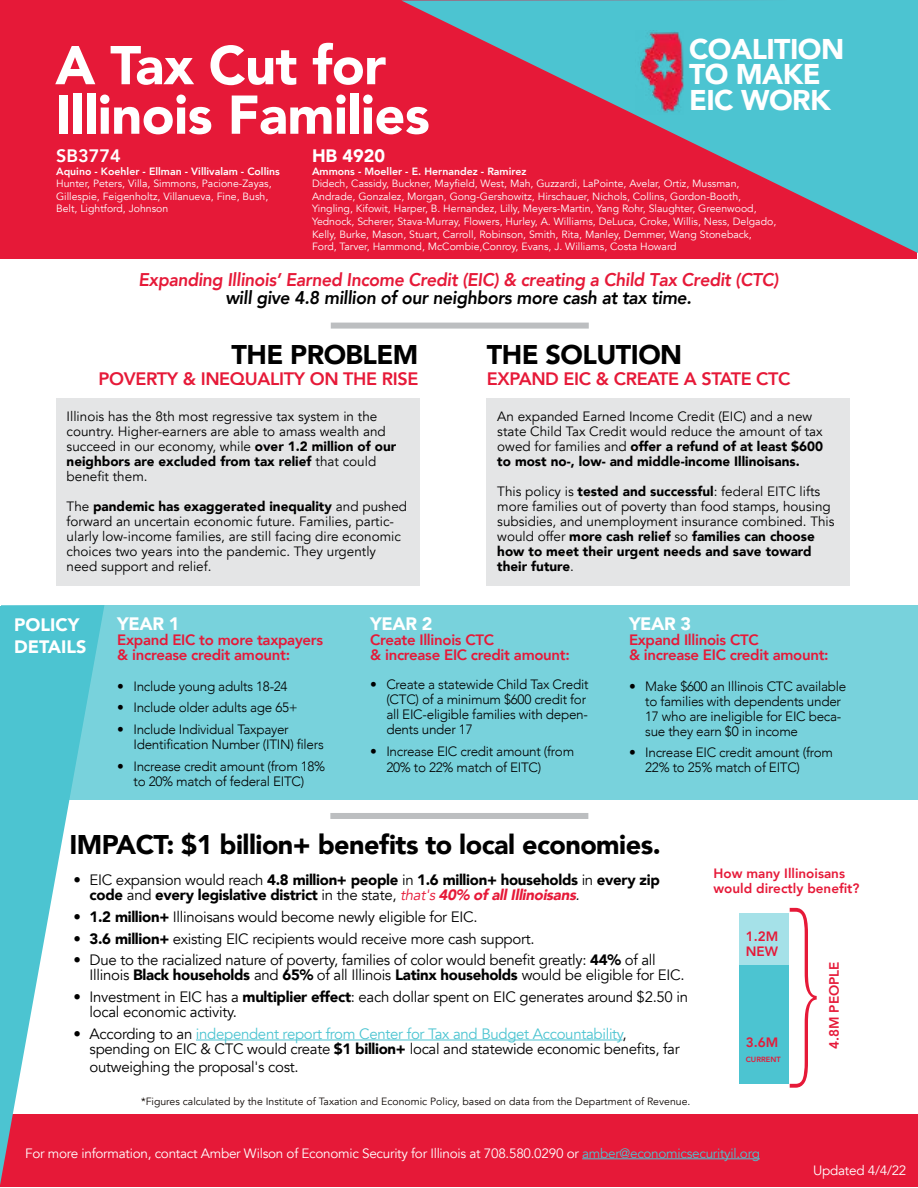
<style>
.page{position:relative;width:918px;height:1188px;background:#fff}
.page>*{position:absolute;margin:0;border:0;box-sizing:border-box;transform-origin:0 0}
.t1{font:200 202.5px "Avenir Next Condensed";color:#e61938;scale:.74 1}
.t2{font:900 54px/49.5px "Avenir";letter-spacing:-.01em;color:#fff}
.t3{font:900 28.5px/25.5px "Avenir";letter-spacing:-.02em;color:#fff}
.t4{font:900 27px "Avenir";letter-spacing:-.02em;color:#000}
.t5{font:800 18.3px "Avenir";color:#e61938;scale:.95 1}
.t6{font:800 18.3px "Avenir";color:#000;scale:.95 1}
.t7{font:800 18px "Avenir";letter-spacing:-.02em;color:#e61938}
.t8{font:900 18px/21.6px "Avenir";color:#fff}
.t9{font:800 18px "Avenir";color:#fff}
.t10{font:15px/15px "Avenir";letter-spacing:-.02em;color:#000}
.t11{font:900 15px/15px "Avenir";letter-spacing:-.02em;color:#000}
.t12{font:800 15px/15px "Avenir";letter-spacing:-.02em;color:#e61938}
.t13{font:13.5px/15px "Avenir";color:#000}
.t14{font:300 13.5px/15px "Avenir";letter-spacing:-.02em;color:#000}
.t15{font:13.5px "Avenir";letter-spacing:-.02em;color:#fff}
.t16{font:800 13.5px/15px "Avenir";color:#e61938}
.t17{font:10.5px/12.6px "Avenir";color:#fff}
.t18{font:10.5px "Avenir";color:#100906}
.t19{font:800 10.5px "Avenir";color:#fff}
.t20{font:800 7.5px "Avenir";color:#e61938}
.s1{font-weight:900}
.s2{font-weight:400}
.s3{font-weight:400;font-style:italic;color:#e61938}
.s4{font-style:italic;color:#e61938}
.s5{font-weight:400;font-style:italic}
.s6{color:#4cc4d1}
</style>
<div class="page">
<div style="left:1px;top:1115px;width:917px;height:72px;background:#e61938"></div>
<svg style="left:0;top:606px;width:104px;height:579px"></svg>
<svg style="left:1px;top:605px;width:917px;height:194px;background:#73d0da"></svg>
<div style="left:1px;top:1px;width:916px;height:258px;background:#e61938"></div>
<svg style="left:401px;top:0;width:517px;height:253px"></svg>
<div style="left:331px;top:323px;width:258px;height:6px;background:#bcbec0"></div>
<div style="left:56px;top:398px;width:363px;height:187px;background:#e4e5e6"></div>
<div style="left:330px;top:813px;width:258px;height:6px;background:#bcbec0"></div>
<hr style="left:196px;top:1040px;width:427px;height:1px;background:#4cc4d1">
<hr style="left:582px;top:1158px;width:178px;height:1px;background:#4cc4d1">
<div style="left:487px;top:398px;width:363px;height:187px;background:#e4e5e6"></div>
<div style="left:739px;top:914px;width:50px;height:170px;background:#a5e1e8"></div>
<div style="left:739px;top:965px;width:50px;height:119px;background:#4cc4d1"></div>
<img style="left:635px;top:30px;width:49px;height:84px">
<h2 class="t2" style="left:55px;top:39px;width:376px">A Tax Cut for<br>Illinois Families</h2>
<h3 class="t3" style="left:689px;top:35px;width:157px">COALITION<br>TO MAKE<br>EIC WORK</h3>
<h3 class="t9" style="left:56px;top:142px;width:66px">SB3774</h3>
<p class="t19" style="left:56px;top:163px;width:225px">Aquino - Koehler - Ellman - Villivalam - Collins</p>
<p class="t17" style="left:56px;top:177px;width:217px">Hunter, Peters, Villa, Simmons, Pacione-Zayas,<br>Gillespie, Feigenholtz, Villanueva, Fine, Bush,<br>Belt, Lightford, Johnson</p>
<h3 class="t8" style="left:312px;top:144px;width:75px">HB 4920</h3>
<p class="t19" style="left:312px;top:163px;width:216px">Ammons - Moeller - E. Hernandez - Ramirez</p>
<p class="t17" style="left:312px;top:177px;width:466px">Didech, Cassidy, Buckner, Mayfield, West, Mah, Guzzardi, LaPointe, Avelar, Ortiz, Mussman, Andrade, Gonzalez, Morgan, Gong-Gershowitz, Hirschauer, Nichols, Collins, Gordon-Booth, Yingling, Kifowit, Harper, B. Hernandez, Lilly, Meyers-Martin, Yang Rohr, Slaughter, Greenwood, Yednock, Scherer, Stava-Murray, Flowers, Hurley, A. Williams, DeLuca, Croke, Willis, Ness, Delgado, Kelly, Burke, Mason, Stuart, Carroll, Robinson, Smith, Rita, Manley, Demmer, Wang Stoneback, Ford, Tarver, Hammond, McCombie,Conroy, Evans, J. Williams, Costa Howard</p>
<h3 class="t5" style="left:139px;top:266px;width:678px">Expanding Illinois’ Earned Income Credit (EIC) &amp; creating a Child Tax Credit (CTC)</h3>
<h3 class="t6" style="left:225px;top:284px;width:496px">will give 4.8 million of our neighbors more cash at tax time.</h3>
<h3 class="t4" style="left:231px;top:331px;width:189px">THE PROBLEM</h3>
<h3 class="t7" style="left:99px;top:365px;width:321px">POVERTY &amp; INEQUALITY ON THE RISE</h3>
<h3 class="t4" style="left:487px;top:331px;width:197px">THE SOLUTION</h3>
<h3 class="t7" style="left:487px;top:365px;width:305px">EXPAND EIC &amp; CREATE A STATE CTC</h3>
<p class="t13" style="left:67px;top:409px;width:331px">Illinois has the 8th most regressive tax system in the country. Higher-earners are able to amass wealth and succeed in our economy, while <span class="s1">over 1.2 million of our neighbors are excluded from tax relief</span> that could benefit them.</p>
<p class="t13" style="left:67px;top:499px;width:342px">The <span class="s1">pandemic has exaggerated inequality</span> and pushed forward an uncertain economic future. Families, partic&shy;ularly low-income families, are still facing dire economic choices two years into the pandemic. They urgently need support and relief.</p>
<p class="t13" style="left:497px;top:409px;width:327px">An expanded Earned Income Credit (EIC) and a new state Child Tax Credit would reduce the amount of tax owed for families and <span class="s1">offer a refund of at least $600 to most no-, low- and middle-income Illinoisans.</span></p>
<p class="t13" style="left:497px;top:484px;width:339px">This policy is <span class="s1">tested and successful</span>: federal EITC lifts more families out of poverty than food stamps, housing subsidies, and unemployment insurance combined. This would offer <span class="s1">more cash relief</span> so <span class="s1">families can choose how to meet their urgent needs and save toward their future</span>.</p>
<h3 class="t8" style="left:14px;top:614px;width:74px">POLICY<br>DETAILS</h3>
<h3 class="t8" style="left:117px;top:612px;width:64px">YEAR 1</h3>
<p class="t12" style="left:117px;top:632px;width:207px">Expand EIC to more taxpayers &amp; increase credit amount:</p>
<p class="t14" style="left:117px;top:678px;width:172px">• Include young adults 18-24</p>
<p class="t14" style="left:117px;top:700px;width:182px">• Include older adults age 65+</p>
<p class="t14" style="left:134px;top:722px;width:192px;text-indent:-16px">• Include Individual Taxpayer<br>Identification Number (ITIN) filers</p>
<p class="t14" style="left:117px;top:759px;width:210px;text-align:center">• Increase credit amount (from 18% to 20% match of federal EITC)</p>
<h3 class="t8" style="left:370px;top:612px;width:64px">YEAR 2</h3>
<p class="t12" style="left:370px;top:632px;width:201px">Create Illinois CTC<br>&amp; increase EIC credit amount:</p>
<p class="t14" style="left:386px;top:677px;width:204px;text-indent:-16px">• Create a statewide Child Tax Credit (CTC) of a minimum $600 credit for all EIC-eligible families with depen&shy;dents under 17</p>
<p class="t14" style="left:386px;top:743px;width:189px;line-height:16.2px;text-indent:-16px">• Increase EIC credit amount (from<br>20% to 22% match of EITC)</p>
<h3 class="t8" style="left:629px;top:612px;width:64px">YEAR 3</h3>
<p class="t12" style="left:629px;top:632px;width:201px">Expand Illinois CTC<br>&amp; increase EIC credit amount:</p>
<p class="t14" style="left:645px;top:678px;width:203px;text-indent:-16px">• Make $600 an Illinois CTC available to families with dependents under<br>17 who are ineligible for EIC beca&shy;sue they earn $0 in income</p>
<p class="t14" style="left:645px;top:745px;width:189px;text-indent:-16px">• Increase EIC credit amount (from<br>22% to 25% match of EITC)</p>
<h3 class="t4" style="left:69px;top:821px;width:593px">IMPACT: $1 billion+ benefits to local economies.</h3>
<p class="t11" style="left:90px;top:872px;width:572px;text-indent:-16px"><span class="s2">• EIC expansion would reach</span> 4.8 million+ people <span class="s2">in</span> 1.6 million+ households <span class="s2">in</span> every zip code <span class="s2">and</span> every legislative district <span class="s2">in the state,</span> <span class="s3">that's</span><span class="s4">40% ofallIllinoisans</span><span class="s5">.</span></p>
<p class="t10" style="left:73px;top:909px;width:406px"><span class="s1">• 1.2 million+</span> Illinoisans would become newly eligible for EIC.</p>
<p class="t10" style="left:73px;top:931px;width:463px"><span class="s1">• 3.6 million+</span> existing EIC recipients would receive more cash support.</p>
<p class="t10" style="left:90px;top:953px;width:596px;text-indent:-16px">• Due to the racialized nature of poverty, families of color would benefit greatly: <span class="s1">44%</span> of all<br>Illinois <span class="s1">Black households</span> and <span class="s1">65%</span> of all Illinois <span class="s1">Latinx households</span> would be eligible for EIC.</p>
<p class="t10" style="left:90px;top:990px;width:600px;text-indent:-16px">• Investment in EIC has a <span class="s1">multiplier effect</span>: each dollar spent on EIC generates around $2.50 in local economic activity.</p>
<p class="t10" style="left:90px;top:1026px;width:592px;text-indent:-16px">• According to an <span class="s6">independent report from Center for Tax and Budget Accountability</span>, spending on EIC &amp; CTC would create <span class="s1">$1 billion+</span> local and statewide economic benefits, far</p>
<p class="t10" style="left:90px;top:1059px;width:211px">outweighing the proposal's cost.</p>
<p class="t18" style="left:141px;top:1095px;width:551px">*Figures calculated by the Institute of Taxation and Economic Policy, based on data from the Department of Revenue.</p>
<p class="t16" style="left:714px;top:866px;width:147px">How many Illinoisans would directly benefit?</p>
<h1 class="t1" style="left:782px;top:865px;width:48px">}</h1>
<p class="t16" style="left:746px;top:929px;width:34px">1.2M<br>NEW</p>
<p class="t16" style="left:827px;top:1049px;width:89px;rotate:-90deg">4.8M PEOPLE</p>
<p class="t16" style="left:746px;top:1035px;width:34px">3.6M</p>
<p class="t20" style="left:746px;top:1054px;width:36px">CURRENT</p>
<p class="t15" style="left:25px;top:1145px;width:736px">For more information, contact Amber Wilson of Economic Security for Illinois at 708.580.0290 or <span class="s6">amber@economicsecurityil.org</span></p>
<p class="t15" style="left:813px;top:1162px;width:95px">Updated 4/4/22</p>
</div>
